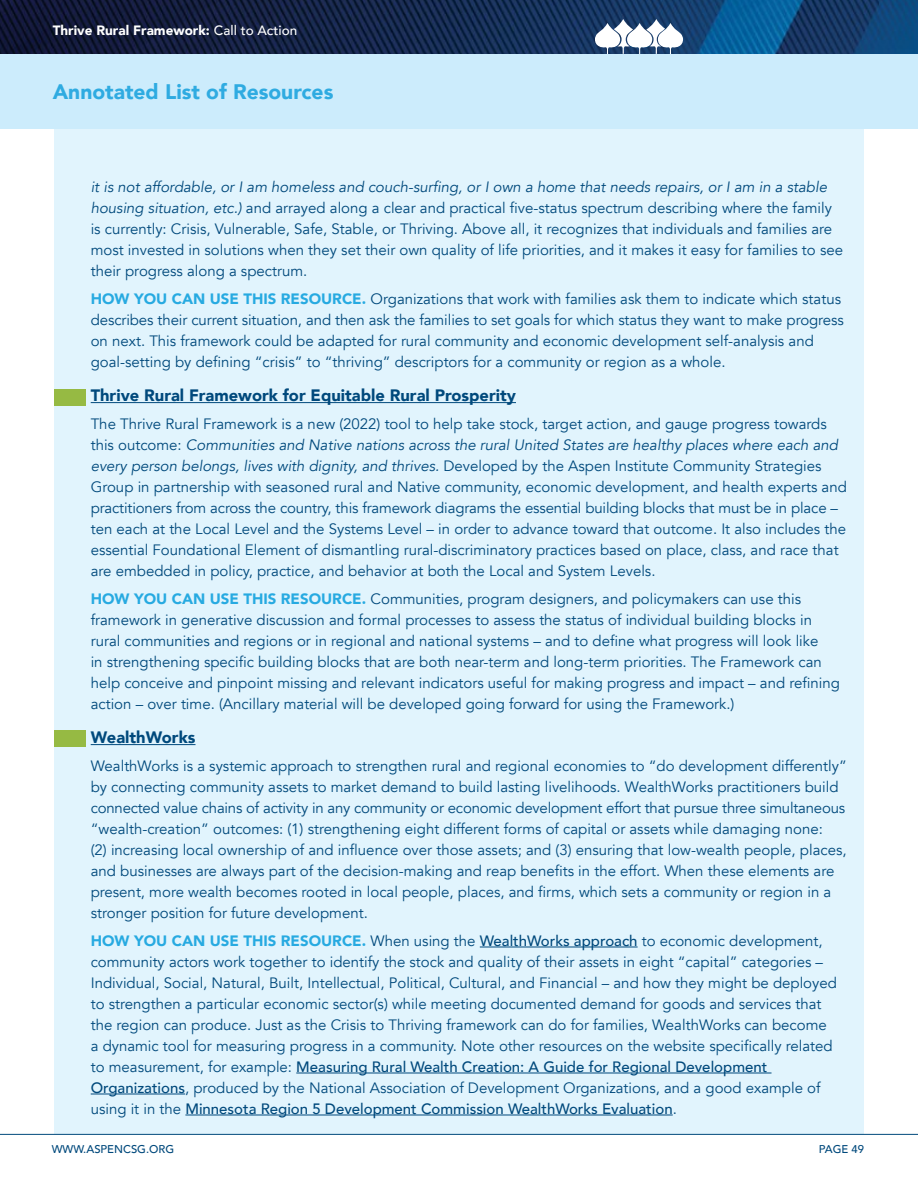
<style>
.page{position:relative;width:918px;height:1188px;background:#fff}
.page>*{position:absolute;margin:0;border:0;box-sizing:border-box;transform-origin:0 0}
.t1{font:900 21px "Avenir";color:#2fabe1}
.t2{font:900 16.5px "Avenir";color:#00497c}
.t3{font:15px/21px "Avenir";color:#00497c}
.t4{font:900 13.5px "Avenir";color:#fff}
.t5{font:500 11.25px "Avenir";color:#00497c}
.s1{font-weight:500}
.s2{font-style:italic}
.s3{font-weight:900;color:#27aae1}
</style>
<div class="page">
<img style="left:0;top:0;width:918px;height:54px">
<svg style="left:595px;top:19px;width:88px;height:35px"></svg>
<div style="left:54px;top:117px;width:810px;height:1017px;background:#e1f4fd"></div>
<hr style="left:91px;top:402px;width:425px;height:1px;background:#00497c">
<hr style="left:91px;top:744px;width:105px;height:1px;background:#00497c">
<hr style="left:480px;top:947px;width:158px;height:1px;background:#00497c">
<hr style="left:296px;top:1073px;width:476px;height:1px;background:#00497c">
<hr style="left:91px;top:1094px;width:94px;height:1px;background:#00497c">
<hr style="left:185px;top:1115px;width:488px;height:1px;background:#00497c">
<div style="left:54px;top:389px;width:31px;height:17px;background:#96ba43"></div>
<div style="left:54px;top:730px;width:31px;height:17px;background:#96ba43"></div>
<hr style="left:0;top:1134px;width:918px;height:1px;background:#00497c">
<div style="left:0;top:54px;width:918px;height:75px;background:#ccecfc"></div>
<p class="t4" style="left:53px;top:19px;width:246px">Thrive Rural Framework: <span class="s1">Call to Action</span></p>
<h1 class="t1" style="left:53px;top:73px;width:282px">Annotated List of Resources</h1>
<p class="t3" style="left:91px;top:177px;width:754px"><span class="s2">it is not affordable, or I am homeless and couch-surfing, or I own a home that needs repairs, or I am in a stable housing situation, etc.)</span> and arrayed along a clear and practical five-status spectrum describing where the family is currently: Crisis, Vulnerable, Safe, Stable, or Thriving. Above all, it recognizes that individuals and families are most invested in solutions when they set their own quality of life priorities, and it makes it easy for families to see their progress along a spectrum.</p>
<p class="t3" style="left:91px;top:288px;width:755px"><span class="s3">HOW YOU CAN USE THIS RESOURCE.</span> Organizations that work with families ask them to indicate which status describes their current situation, and then ask the families to set goals for which status they want to make progress on next. This framework could be adapted for rural community and economic development self-analysis and goal-setting by defining “crisis” to “thriving” descriptors for a community or region as a whole.</p>
<p class="t2" style="left:91px;top:381px;width:427px">Thrive Rural Framework for Equitable Rural Prosperity</p>
<p class="t3" style="left:91px;top:414px;width:758px">The Thrive Rural Framework is a new (2022) tool to help take stock, target action, and gauge progress towards this outcome: <span class="s2">Communities and Native nations across the rural United States are healthy places where each and every person belongs, lives with dignity, and thrives.</span> Developed by the Aspen Institute Community Strategies Group in partnership with seasoned rural and Native community, economic development, and health experts and practitioners from across the country, this framework diagrams the essential building blocks that must be in place – ten each at the Local Level and the Systems Level – in order to advance toward that outcome. It also includes the essential Foundational Element of dismantling rural-discriminatory practices based on place, class, and race that are embedded in policy, practice, and behavior at both the Local and System Levels.</p>
<p class="t3" style="left:91px;top:588px;width:751px"><span class="s3">HOW YOU CAN USE THIS RESOURCE.</span> Communities, program designers, and policymakers can use this framework in generative discussion and formal processes to assess the status of individual building blocks in rural communities and regions or in regional and national systems – and to define what progress will look like<br>in strengthening specific building blocks that are both near-term and long-term priorities. The Framework can help conceive and pinpoint missing and relevant indicators useful for making progress and impact – and refining action – over time. (Ancillary material will be developed going forward for using the Framework.)</p>
<p class="t2" style="left:91px;top:723px;width:106px">WealthWorks</p>
<p class="t3" style="left:91px;top:756px;width:758px">WealthWorks is a systemic approach to strengthen rural and regional economies to “do development differently” by connecting community assets to market demand to build lasting livelihoods. WealthWorks practitioners build connected value chains of activity in any community or economic development effort that pursue three simultaneous “wealth-creation” outcomes: (1) strengthening eight different forms of capital or assets while damaging none:<br>(2) increasing local ownership of and influence over those assets; and (3) ensuring that low-wealth people, places, and businesses are always part of the decision-making and reap benefits in the effort. When these elements are present, more wealth becomes rooted in local people, places, and firms, which sets a community or region in a stronger position for future development.</p>
<p class="t3" style="left:91px;top:930px;width:748px"><span class="s3">HOW YOU CAN USE THIS RESOURCE.</span> When using the <span class="s1">WealthWorks approach</span> to economic development, community actors work together to identify the stock and quality of their assets in eight “capital” categories – Individual, Social, Natural, Built, Intellectual, Political, Cultural, and Financial – and how they might be deployed to strengthen a particular economic sector(s) while meeting documented demand for goods and services that the region can produce. Just as the Crisis to Thriving framework can do for families, WealthWorks can become a dynamic tool for measuring progress in a community. Note other resources on the website specifically related to measurement, for example: <span class="s1">Measuring Rural Wealth Creation: A Guide for Regional Development Organizations</span>, produced by the National Association of Development Organizations, and a good example of using it in the <span class="s1">Minnesota Region 5 Development Commission WealthWorks Evaluation</span>.</p>
<p class="t5" style="left:52px;top:1140px;width:124px">WWW.ASPENCSG.ORG</p>
<p class="t5" style="left:819px;top:1140px;width:47px">PAGE 49</p>
</div>
